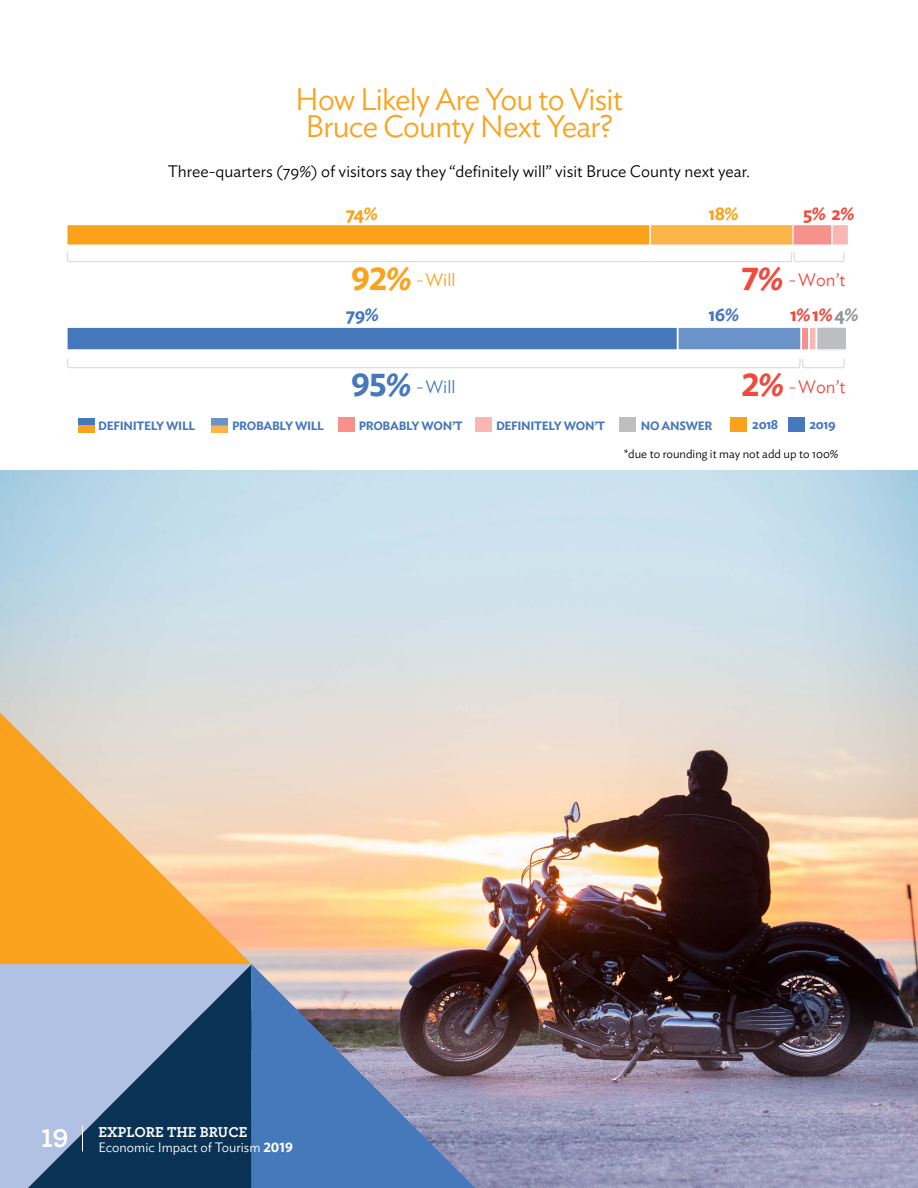
<style>
.page{position:relative;width:918px;height:1188px;background:#fff}
.page>*{position:absolute;margin:0;border:0;box-sizing:border-box;transform-origin:0 0}
.t1{font:300 30.9px/27px "Ideal Sans";letter-spacing:-.025em;color:#faa21b;text-align:center}
.t2{font:600 18.75px "Ideal Sans";color:#f0493e}
.t3{font:600 18.75px "Ideal Sans";color:#4678bc}
.t4{font:600 18.75px "Ideal Sans";color:#faa21b}
.t5{font:300 18px "Ideal Sans";color:#f0493e}
.t6{font:300 18px "Ideal Sans";color:#4678bc}
.t7{font:300 18px "Ideal Sans";color:#faa21b}
.t8{font:300 16.5px "Ideal Sans";color:#000}
.t9{font:700 15px "Archer Pro";color:#fff}
.t10{font:300 13.5px "Ideal Sans";color:#fff}
.t11{font:600 13.5px "Ideal Sans";letter-spacing:-.025em;color:#4678bc}
.t12{font:600 12px "Ideal Sans";letter-spacing:-.025em;color:#4678bc}
.t13{font:300 12px "Ideal Sans";color:#000}
.s1{font-weight:600;font-size:32.55px}
.s2{color:#939598}
.s3{font-size:27px}
.s4{font-weight:600}
</style>
<div class="page">
<img style="left:0;top:471px;width:918px;height:717px">
<img style="left:251px;top:964px;width:283px;height:224px">
<svg style="left:0;top:964px;width:251px;height:224px;background:#6781a3"></svg>
<svg style="left:0;top:684px;width:251px;height:280px;background:#efbf79"></svg>
<div style="left:79px;top:418px;width:16px;height:7px;background:#4678bc"></div>
<div style="left:211px;top:418px;width:17px;height:7px;background:#6b93c9"></div>
<div style="left:79px;top:425px;width:16px;height:8px;background:#faa21b"></div>
<div style="left:211px;top:425px;width:17px;height:8px;background:#fbb448"></div>
<div style="left:339px;top:418px;width:16px;height:14px;background:#f6918b"></div>
<div style="left:476px;top:418px;width:16px;height:14px;background:#f9b6b2"></div>
<div style="left:619px;top:418px;width:17px;height:14px;background:#bfbfbf"></div>
<svg style="left:67px;top:358px;width:778px;height:11px"></svg>
<div style="left:67px;top:327px;width:611px;height:23px;background:#4678bc"></div>
<div style="left:678px;top:327px;width:123px;height:23px;background:#6b93c9"></div>
<div style="left:801px;top:327px;width:8px;height:23px;background:#f6918b"></div>
<div style="left:809px;top:327px;width:8px;height:23px;background:#f9b6b2"></div>
<div style="left:816px;top:327px;width:31px;height:23px;background:#bcbec0"></div>
<div style="left:66px;top:326px;width:612px;height:25px;border:2px solid #fff"></div>
<div style="left:677px;top:326px;width:125px;height:25px;border:2px solid #fff"></div>
<div style="left:801px;top:326px;width:9px;height:25px;border:2px solid #fff"></div>
<div style="left:808px;top:326px;width:9px;height:25px;border:2px solid #fff"></div>
<div style="left:815px;top:326px;width:33px;height:25px;border:2px solid #fff"></div>
<div style="left:788px;top:418px;width:17px;height:14px;background:#4678bc"></div>
<div style="left:731px;top:418px;width:16px;height:14px;background:#faa21b"></div>
<div style="left:67px;top:225px;width:583px;height:20px;background:#faa21b"></div>
<div style="left:66px;top:224px;width:585px;height:22px;border:1px solid #fff"></div>
<div style="left:650px;top:225px;width:143px;height:20px;background:#fbb448"></div>
<div style="left:650px;top:224px;width:144px;height:22px;border:1px solid #fff"></div>
<div style="left:793px;top:225px;width:39px;height:20px;background:#f6918b"></div>
<div style="left:792px;top:224px;width:41px;height:22px;border:1px solid #fff"></div>
<div style="left:832px;top:225px;width:16px;height:20px;background:#f9b6b2"></div>
<div style="left:831px;top:224px;width:18px;height:22px;border:1px solid #fff"></div>
<svg style="left:67px;top:252px;width:778px;height:10px"></svg>
<svg style="left:82px;top:1126px;width:1px;height:25px"></svg>
<h1 class="t1" style="left:295px;top:83px;width:329px">How Likely Are You to Visit<br>Bruce County Next Year?</h1>
<p class="t8" style="left:168px;top:159px;width:584px">Three-quarters (79%) of visitors say they “definitely will” visit Bruce County next year.</p>
<p class="t4" style="left:346px;top:198px;width:34px">74%</p>
<p class="t4" style="left:709px;top:198px;width:32px">18%</p>
<p class="t2" style="left:803px;top:198px;width:53px">5% 2%</p>
<p class="t7" style="left:351px;top:266px;width:106px"><span class="s1">92%</span> -Will</p>
<p class="t5" style="left:741px;top:266px;width:106px"><span class="s1">7%</span> -Won’t</p>
<p class="t3" style="left:346px;top:300px;width:35px">79%</p>
<p class="t3" style="left:709px;top:300px;width:32px">16%</p>
<p class="t2" style="left:790px;top:300px;width:70px">1%1%<span class="s2">4%</span></p>
<p class="t6" style="left:351px;top:372px;width:106px"><span class="s1">95%</span> -Will</p>
<p class="t5" style="left:741px;top:372px;width:105px"><span class="s1">2%</span> -Won’t</p>
<p class="t11" style="left:752px;top:413px;width:27px">2018</p>
<p class="t11" style="left:810px;top:413px;width:28px">2019</p>
<p class="t12" style="left:98px;top:417px;width:98px">DEFINITELY WILL</p>
<p class="t12" style="left:232px;top:417px;width:93px">PROBABLY WILL</p>
<p class="t12" style="left:359px;top:417px;width:106px">PROBABLY WON’T</p>
<p class="t12" style="left:496px;top:417px;width:111px">DEFINITELY WON’T</p>
<p class="t12" style="left:641px;top:417px;width:73px">NO ANSWER</p>
<p class="t9" style="left:41px;top:1120px;width:208px"><span class="s3">19</span> EXPLORE THE BRUCE</p>
<p class="t10" style="left:99px;top:1137px;width:196px">Economic Impact of Tourism <span class="s4">2019</span></p>
<p class="t13" style="left:624px;top:445px;width:216px">*due to rounding it may not add up to 100%</p>
</div>
